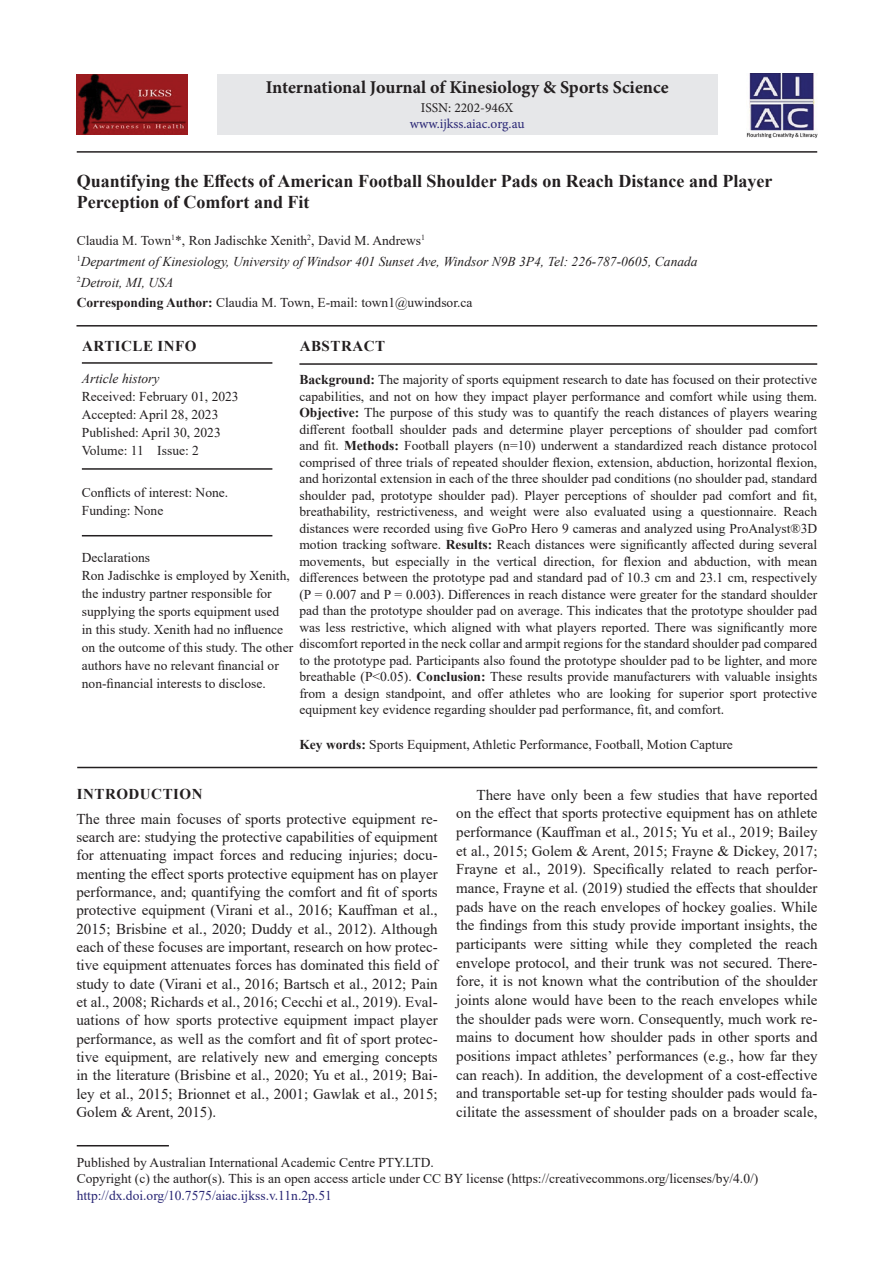
<style>
.page{position:relative;width:894px;height:1263px;background:#fff}
.page>*{position:absolute;margin:0;border:0;box-sizing:border-box;transform-origin:0 0}
.AT{font:700 18px/21px "Times New Roman";color:#231f20}
.J_Name{font:700 18px "Minion Pro";color:#231f20}
.TX{font:15px/18.6px "Times New Roman";color:#231f20;text-align:justify}
.TXFL{font:15px/18.3px "Times New Roman";color:#231f20;text-align:justify}
.ART_INFO{font:700 15px "Times New Roman";letter-spacing:.035em;color:#231f20}
.ABSH{font:700 15px "Times New Roman";letter-spacing:.035em;color:#231f20}
.ABS{font:13.5px/16.5px "Times New Roman";color:#231f20;text-align:justify}
.HIS{font:13.5px/18px "Times New Roman";color:#231f20}
.PUB_Details{font:13.5px/16.5px "Times New Roman";color:#231f20}
.AFF{font:italic 13.5px "Times New Roman";color:#231f20}
.KWD{font:13.5px "Times New Roman";color:#231f20}
.ADD{font:13.5px "Times New Roman";color:#231f20}
.AU{font:13.5px "Times New Roman";color:#231f20}
.HIS_1{font:13.5px/18px "Times New Roman";color:#231f20}
.ISSN_Web{font:13.5px "Minion Pro";letter-spacing:-.005em;color:#282574}
.ISSN_Num{font:13.5px "Minion Pro";color:#231f20}
.s1{font-weight:700}
.s2{color:#282574}
.s3{font-style:italic}
</style>
<div class="page">
<hr style="left:77px;top:151px;width:739px;height:2px;background:#231f20">
<hr style="left:76px;top:325px;width:740px;height:1px;background:#231f20">
<hr style="left:299px;top:363px;width:517px;height:2px;background:#231f20">
<hr style="left:77px;top:766px;width:739px;height:2px;background:#231f20">
<hr style="left:77px;top:1145px;width:92px;height:1px;background:#231f20">
<div style="left:217px;top:74px;width:500px;height:60px;background:#e6e7e9"></div>
<img style="left:746px;top:73px;width:70px;height:65px">
<img style="left:77px;top:74px;width:110px;height:60px">
<hr style="left:82px;top:362px;width:190px;height:2px;background:#231f20">
<hr style="left:82px;top:468px;width:190px;height:2px;background:#231f20">
<hr style="left:82px;top:535px;width:190px;height:1px;background:#231f20">
<p class="J_Name" style="left:265px;top:75px;width:404px">International Journal of Kinesiology &amp; Sports Science</p>
<p class="ISSN_Num" style="left:420px;top:98px;width:94px">ISSN: 2202-946X</p>
<p class="ISSN_Web" style="left:409px;top:115px;width:116px">www.ijkss.aiac.org.au</p>
<p class="AT" style="left:77px;top:170px;width:697px">Quantifying the Effects of American Football Shoulder Pads on Reach Distance and Player<br>Perception of Comfort and Fit</p>
<p class="AU" style="left:77px;top:231px;width:350px">Claudia M. Town<sup>1</sup>*, Ron Jadischke Xenith<sup>2</sup>, David M. Andrews<sup>1</sup></p>
<p class="AFF" style="left:77px;top:252px;width:622px"><sup>1</sup>Department of Kinesiology, University of Windsor 401 Sunset Ave, Windsor N9B 3P4, Tel: 226-787-0605, Canada</p>
<p class="AFF" style="left:77px;top:273px;width:98px"><sup>2</sup>Detroit, MI, USA</p>
<p class="ADD" style="left:77px;top:293px;width:397px"><span class="s1">Corresponding Author:</span> Claudia M. Town, E-mail: town1@uwindsor.ca</p>
<p class="ABSH" style="left:299px;top:335px;width:87px">ABSTRACT</p>
<p class="ABS" style="left:299px;top:371px;width:519px"><span class="s1">Background:</span> The majority of sports equipment research to date has focused on their protective capabilities, and not on how they impact player performance and comfort while using them.<br><span class="s1">Objective:</span> The purpose of this study was to quantify the reach distances of players wearing different football shoulder pads and determine player perceptions of shoulder pad comfort and fit. <span class="s1">Methods:</span> Football players (n=10) underwent a standardized reach distance protocol comprised of three trials of repeated shoulder flexion, extension, abduction, horizontal flexion, and horizontal extension in each of the three shoulder pad conditions (no shoulder pad, standard shoulder pad, prototype shoulder pad). Player perceptions of shoulder pad comfort and fit, breathability, restrictiveness, and weight were also evaluated using a questionnaire. Reach distances were recorded using five GoPro Hero 9 cameras and analyzed using ProAnalyst®3D motion tracking software. <span class="s1">Results:</span> Reach distances were significantly affected during several movements, but especially in the vertical direction, for flexion and abduction, with mean differences between the prototype pad and standard pad of 10.3 cm and 23.1 cm, respectively (P = 0.007 and P = 0.003). Differences in reach distance were greater for the standard shoulder pad than the prototype shoulder pad on average. This indicates that the prototype shoulder pad was less restrictive, which aligned with what players reported. There was significantly more discomfort reported in the neck collar and armpit regions for the standard shoulder pad compared to the prototype pad. Participants also found the prototype shoulder pad to be lighter, and more breathable (P&lt;0.05). <span class="s1">Conclusion:</span> These results provide manufacturers with valuable insights from a design standpoint, and offer athletes who are looking for superior sport protective equipment key evidence regarding shoulder pad performance, fit, and comfort.</p>
<p class="KWD" style="left:299px;top:734px;width:435px"><span class="s1">Key words:</span> Sports Equipment, Athletic Performance, Football, Motion Capture</p>
<h1 class="ART_INFO" style="left:77px;top:782px;width:127px">INTRODUCTION</h1>
<p class="TXFL" style="left:76px;top:809px;width:362px">The three main focuses of sports protective equipment re&shy;search are: studying the protective capabilities of equipment for attenuating impact forces and reducing injuries; docu&shy;menting the effect sports protective equipment has on player performance, and; quantifying the comfort and fit of sports protective equipment (Virani et al., 2016; Kauffman et al., 2015; Brisbine et al., 2020; Duddy et al., 2012). Although each of these focuses are important, research on how protec&shy;tive equipment attenuates forces has dominated this field of study to date (Virani et al., 2016; Bartsch et al., 2012; Pain et al., 2008; Richards et al., 2016; Cecchi et al., 2019). Eval&shy;uations of how sports protective equipment impact player performance, as well as the comfort and fit of sport protec&shy;tive equipment, are relatively new and emerging concepts in the literature (Brisbine et al., 2020; Yu et al., 2019; Bai&shy;ley et al., 2015; Brionnet et al., 2001; Gawlak et al., 2015; Golem &amp; Arent, 2015).</p>
<p class="PUB_Details" style="left:77px;top:1153px;width:682px">Published by Australian International Academic Centre PTY.LTD.<br>Copyright (c) the author(s). This is an open access article under CC BY license (https://creativecommons.org/licenses/by/4.0/) <span class="s2">http://dx.doi.org/10.7575/aiac.ijkss.v.11n.2p.51</span></p>
<p class="ART_INFO" style="left:82px;top:335px;width:116px">ARTICLE INFO</p>
<p class="HIS" style="left:82px;top:369px;width:158px"><span class="s3">Article history<br></span>Received: February 01, 2023<br>Accepted: April 28, 2023<br>Published: April 30, 2023<br>Volume: 11 Issue: 2</p>
<p class="HIS_1" style="left:82px;top:483px;width:148px">Conflicts of interest: None.<br>Funding: None</p>
<p class="HIS" style="left:82px;top:548px;width:70px">Declarations</p>
<p class="HIS" style="left:82px;top:566px;width:213px">Ron Jadischke is employed by Xenith, the industry partner responsible for supplying the sports equipment used in this study. Xenith had no influence on the outcome of this study. The other authors have no relevant financial or non-financial interests to disclose.</p>
<p class="TX" style="left:456px;top:785px;width:362px;text-indent:20px">There have only been a few studies that have reported on the effect that sports protective equipment has on athlete performance (Kauffman et al., 2015; Yu et al., 2019; Bailey et al., 2015; Golem &amp; Arent, 2015; Frayne &amp; Dickey, 2017; Frayne et al., 2019). Specifically related to reach perfor&shy;mance, Frayne et al. (2019) studied the effects that shoulder pads have on the reach envelopes of hockey goalies. While the findings from this study provide important insights, the participants were sitting while they completed the reach envelope protocol, and their trunk was not secured. There&shy;fore, it is not known what the contribution of the shoulder joints alone would have been to the reach envelopes while the shoulder pads were worn. Consequently, much work re&shy;mains to document how shoulder pads in other sports and positions impact athletes’ performances (e.g., how far they can reach). In addition, the development of a cost-effective and transportable set-up for testing shoulder pads would fa&shy;cilitate the assessment of shoulder pads on a broader scale,</p>
</div>
